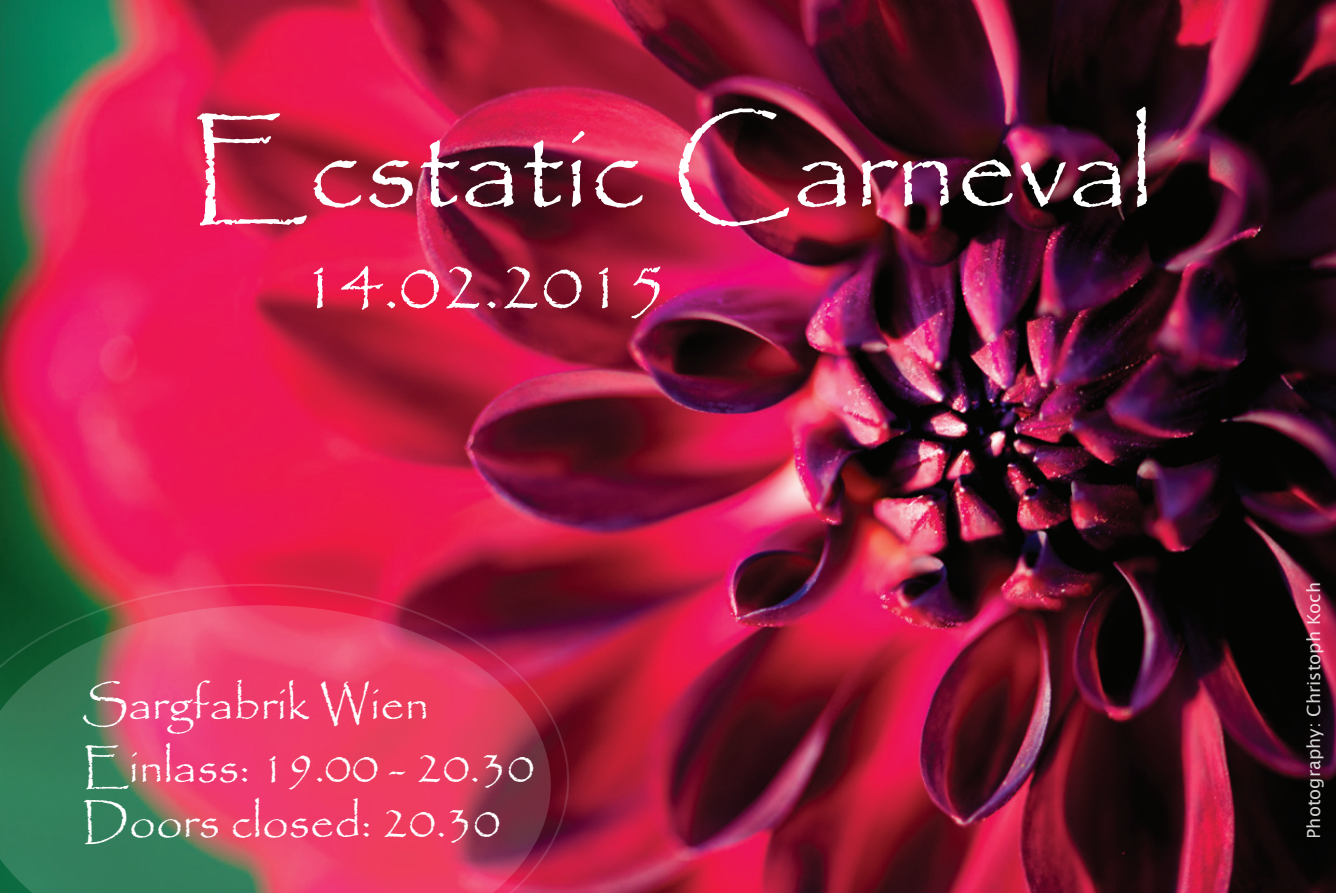
<style>
.page{position:relative;width:1336px;height:893px;background:#fff}
.page>*{position:absolute;margin:0;border:0;box-sizing:border-box;transform-origin:0 0}
.t1{font:120.6px "Papyrus";color:#fff}
.t2{font:73.5px "Papyrus";color:#fff}
.t3{font:47.4px/62.4px "Papyrus";color:#fff}
.t4{font:18px "Lucida Sans";color:#fff}
</style>
<div class="page">
<img style="left:0;top:0;width:1335px;height:893px">
<svg style="left:0;top:584px;width:569px;height:309px"></svg>
<h1 class="t1" style="left:188px;top:94px;width:966px">Ecstatic Carneval</h1>
<h2 class="t2" style="left:298px;top:240px;width:371px">14.02.2015</h2>
<p class="t3" style="left:82px;top:672px;width:454px">Sargfabrik Wien<br>Einlass: 19.00 - 20.30</p>
<p class="t3" style="left:82px;top:789px;width:420px">Doors closed: 20.30</p>
<p class="t4" style="left:1303px;top:838px;width:258px;rotate:-90deg">Photography: Christoph Koch</p>
</div>
